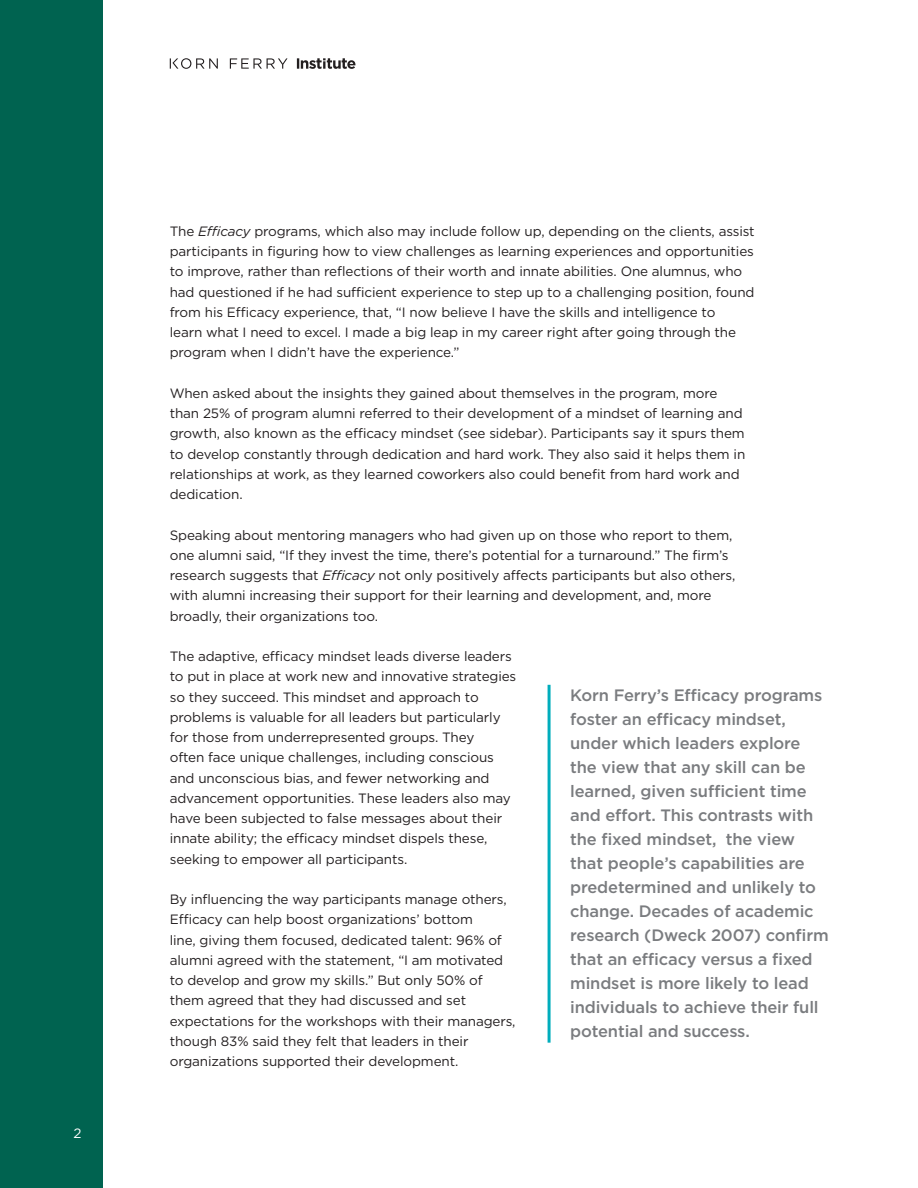
<style>
.page{position:relative;width:918px;height:1188px;background:#fff}
.page>*{position:absolute;margin:0;border:0;box-sizing:border-box;transform-origin:0 0}
.Body_Text{font:500 16.5px/24px "Gotham";letter-spacing:-.01em;color:#7a7c7f}
.Body_Text-2{font:13.5px/20.2px "Gotham";letter-spacing:-.01em;color:#231f20}
.t1{font:13.5px "Gotham";color:#fff}
.s1{font-style:italic}
</style>
<div class="page">
<div style="left:0;top:0;width:103px;height:1188px;background:#006350"></div>
<svg style="left:297px;top:58px;width:58px;height:11px"></svg>
<svg style="left:170px;top:58px;width:118px;height:11px"></svg>
<hr style="left:548px;top:685px;width:3px;height:358px;background:#00adbc">
<p class="t1" style="left:73px;top:1125px;width:10px">2</p>
<p class="Body_Text-2" style="left:170px;top:221px;width:587px">The <span class="s1">Efficacy</span> programs, which also may include follow up, depending on the clients, assist participants in figuring how to view challenges as learning experiences and opportunities to improve, rather than reflections of their worth and innate abilities. One alumnus, who had questioned if he had sufficient experience to step up to a challenging position, found from his Efficacy experience, that, “I now believe I have the skills and intelligence to<br>learn what I need to excel. I made a big leap in my career right after going through the program when I didn’t have the experience.”</p>
<p class="Body_Text-2" style="left:170px;top:383px;width:577px">When asked about the insights they gained about themselves in the program, more than 25% of program alumni referred to their development of a mindset of learning and growth, also known as the efficacy mindset (see sidebar). Participants say it spurs them to develop constantly through dedication and hard work. They also said it helps them in relationships at work, as they learned coworkers also could benefit from hard work and dedication.</p>
<p class="Body_Text-2" style="left:170px;top:524px;width:567px">Speaking about mentoring managers who had given up on those who report to them, one alumni said, “If they invest the time, there’s potential for a turnaround.” The firm’s research suggests that <span class="s1">Efficacy</span> not only positively affects participants but also others, with alumni increasing their support for their learning and development, and, more broadly, their organizations too.</p>
<p class="Body_Text-2" style="left:170px;top:646px;width:348px">The adaptive, efficacy mindset leads diverse leaders to put in place at work new and innovative strategies so they succeed. This mindset and approach to problems is valuable for all leaders but particularly for those from underrepresented groups. They<br>often face unique challenges, including conscious and unconscious bias, and fewer networking and advancement opportunities. These leaders also may have been subjected to false messages about their innate ability; the efficacy mindset dispels these, seeking to empower all participants.</p>
<p class="Body_Text-2" style="left:170px;top:889px;width:347px">By influencing the way participants manage others, Efficacy can help boost organizations’ bottom<br>line, giving them focused, dedicated talent: 96% of alumni agreed with the statement, “I am motivated to develop and grow my skills.” But only 50% of them agreed that they had discussed and set expectations for the workshops with their managers, though 83% said they felt that leaders in their organizations supported their development.</p>
<p class="Body_Text" style="left:570px;top:683px;width:260px">Korn Ferry’s Efficacy programs foster an efficacy mindset, under which leaders explore the view that any skill can be learned, given sufficient time and effort. This contrasts with the fixed mindset, the view that people’s capabilities are predetermined and unlikely to change. Decades of academic research (Dweck 2007) confirm that an efficacy versus a fixed mindset is more likely to lead individuals to achieve their full potential and success.</p>
</div>
